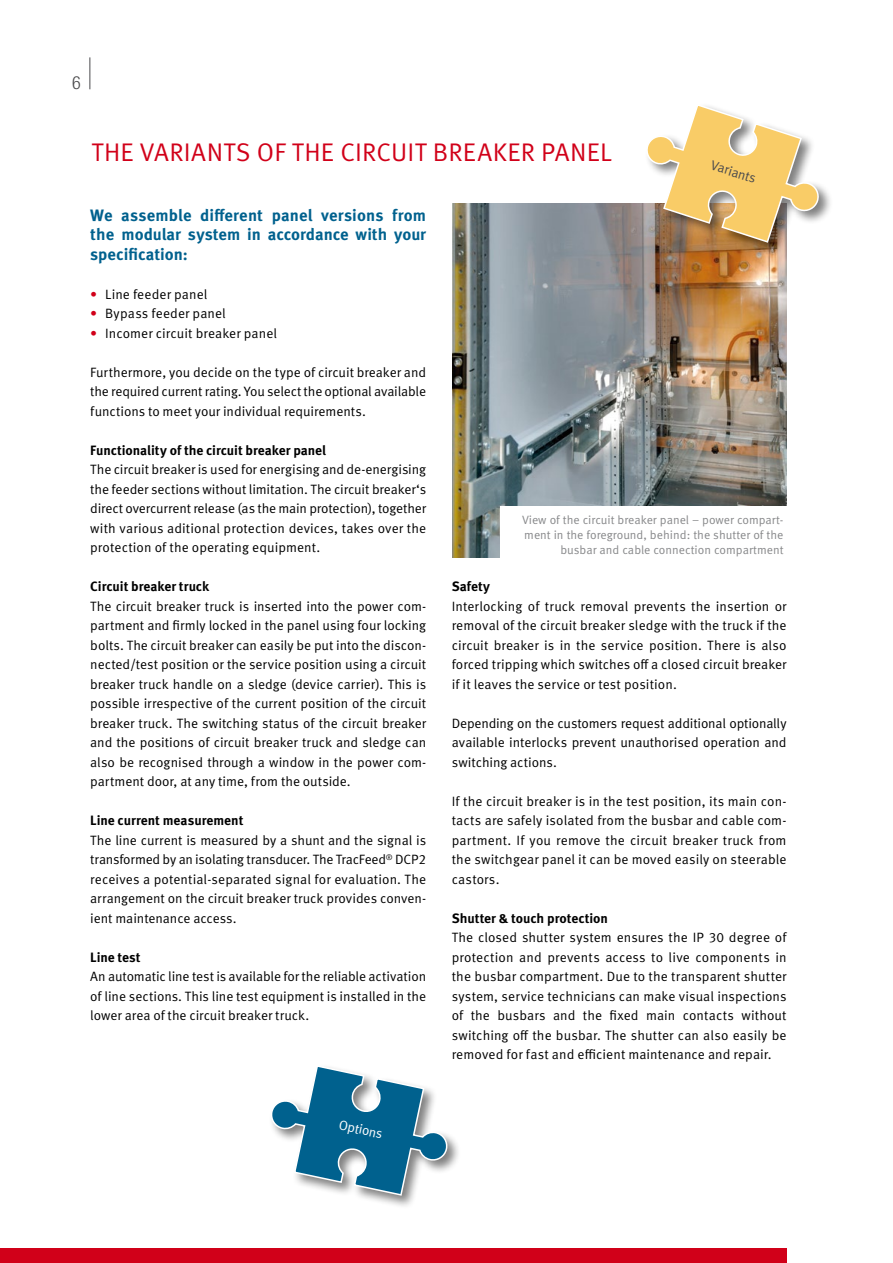
<style>
.page{position:relative;width:893px;height:1263px;background:#fff}
.page>*{position:absolute;margin:0;border:0;box-sizing:border-box;transform-origin:0 0}
.t1{font:25.5px "Meta Pro";letter-spacing:.015em;color:#d10019}
.t2{font:300 condensed 18px "Helvetica Neue LT Std";color:#4b4b4d}
.t3{font:700 16.5px/19.5px "Meta Pro";letter-spacing:-.005em;color:#00618e;text-align:justify}
.t4{font:13.5px/19.5px "Meta Pro";color:#000;text-align:justify}
.t5{font:700 13.5px "Meta Pro";letter-spacing:-.005em;color:#000}
.t6{font:13.5px "Meta Pro";color:#4b4b4d}
.t7{font:13.5px "Meta Pro";color:#fff}
.t8{font:12px/15px "Meta Pro";color:#87888a;text-align:right}
.s1{color:#d10019}
</style>
<div class="page">
<img style="left:452px;top:204px;width:335px;height:354px">
<div style="left:0;top:1248px;width:787px;height:15px;background:#d10019"></div>
<hr style="left:89px;top:57px;width:1px;height:32px;background:#4b4b4d">
<div style="left:501px;top:506px;width:291px;height:60px;background:#fff"></div>
<div style="left:269px;top:1063px;width:193px;height:147px;background:#000;opacity:.5"></div>
<svg style="left:269px;top:1064px;width:181px;height:133px"></svg>
<div style="left:644px;top:102px;width:189px;height:154px;background:#000;opacity:.5"></div>
<svg style="left:645px;top:103px;width:175px;height:141px"></svg>
<h2 class="t2" style="left:72px;top:72px;width:10px">6</h2>
<h1 class="t1" style="left:91px;top:136px;width:107px">The variants</h1>
<h1 class="t1" style="left:257px;top:136px;width:300px">of the ci rcuit breaker pane</h1>
<h1 class="t1" style="left:600px;top:136px;width:13px">l</h1>
<p class="t6" style="left:714px;top:157px;width:48px;rotate:17deg">Variants</p>
<p class="t3" style="left:90px;top:206px;width:337px">We assemble different panel versions from the modular system in accordance with your specification:</p>
<p class="t4" style="left:90px;top:285px;width:119px"><span class="s1">•</span> Line feeder panel</p>
<p class="t4" style="left:90px;top:304px;width:137px"><span class="s1">•</span> Bypass feeder panel</p>
<p class="t4" style="left:90px;top:324px;width:188px"><span class="s1">•</span> Incomer circuit breaker panel</p>
<p class="t4" style="left:90px;top:363px;width:337px">Furthermore, you decide on the type of circuit breaker and the required current rating. You select the optional available functions to meet your individual requirements.</p>
<p class="t5" style="left:90px;top:442px;width:237px">Functionality of the circuit breaker panel</p>
<p class="t4" style="left:90px;top:460px;width:338px">The circuit breaker is used for energising and de-energising the feeder sections without limitation. The circuit breaker‘s direct overcurrent release (as the main protection), together with various aditional protection devices, takes over the protection of the operating equipment.</p>
<p class="t5" style="left:90px;top:578px;width:120px">Circuit breaker truck</p>
<p class="t4" style="left:90px;top:597px;width:338px">The circuit breaker truck is inserted into the power com&shy;partment and firmly locked in the panel using four locking bolts. The circuit breaker can easily be put into the discon&shy;nected/test position or the service position using a circuit breaker truck handle on a sledge (device carrier). This is possible irrespective of the current position of the circuit breaker truck. The switching status of the circuit breaker and the positions of circuit breaker truck and sledge can also be recognised through a window in the power com&shy;partment door, at any time, from the outside.</p>
<p class="t5" style="left:90px;top:812px;width:155px">Line current measurement</p>
<p class="t4" style="left:90px;top:831px;width:337px">The line current is measured by a shunt and the signal is transformed by an isolating transducer. The TracFeed<sup>®</sup> DCP2 receives a potential-separated signal for evaluation. The arrangement on the circuit breaker truck provides conven&shy;ient maintenance access.</p>
<p class="t5" style="left:90px;top:949px;width:52px">Line test</p>
<p class="t4" style="left:90px;top:967px;width:337px">An automatic line test is available for the reliable activation of line sections. This line test equipment is installed in the lower area of the circuit breaker truck.</p>
<p class="t8" style="left:522px;top:513px;width:263px">View of the circuit breaker panel – power compart&shy;ment in the foreground, behind: the shutter of the busbar and cable connection compartment</p>
<p class="t5" style="left:452px;top:578px;width:40px">Safety</p>
<p class="t4" style="left:452px;top:597px;width:337px">Interlocking of truck removal prevents the insertion or removal of the circuit breaker sledge with the truck if the circuit breaker is in the service position. There is also forced tripping which switches off a closed circuit breaker if it leaves the service or test position.</p>
<p class="t4" style="left:452px;top:714px;width:336px">Depending on the customers request additional optionally available interlocks prevent unauthorised operation and switching actions.</p>
<p class="t4" style="left:452px;top:792px;width:336px">If the circuit breaker is in the test position, its main con&shy;tacts are safely isolated from the busbar and cable com&shy;partment. If you remove the circuit breaker truck from the switchgear panel it can be moved easily on steerable castors.</p>
<p class="t5" style="left:452px;top:910px;width:158px">Shutter &amp; touch protection</p>
<p class="t4" style="left:452px;top:928px;width:337px">The closed shutter system ensures the IP 30 degree of protection and prevents access to live components in the busbar compartment. Due to the transparent shutter system, service technicians can make visual inspections of the busbars and the fixed main contacts without switching off the busbar. The shutter can also easily be removed for fast and efficient maintenance and repair.</p>
<p class="t7" style="left:341px;top:1116px;width:46px;rotate:12deg">Options</p>
</div>
